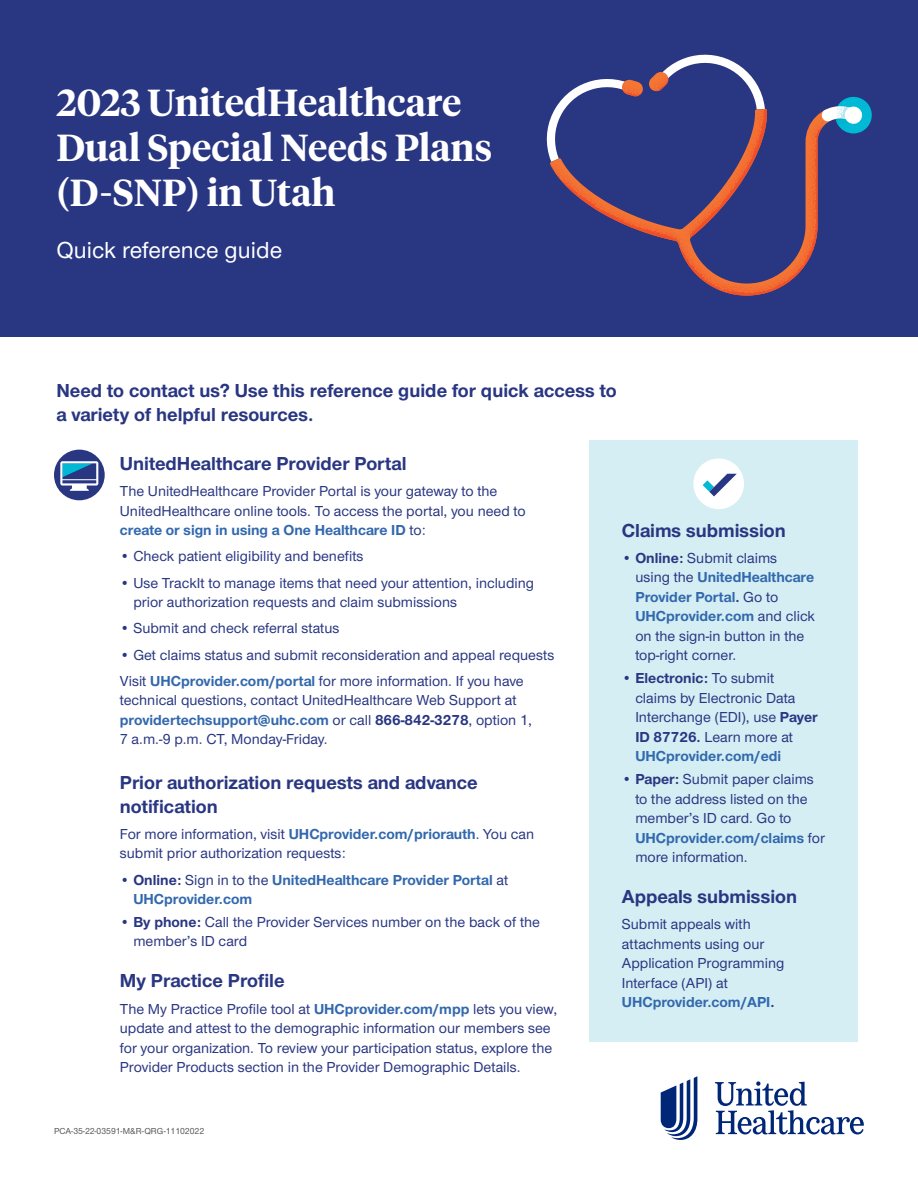
<style>
.page{position:relative;width:918px;height:1188px;background:#fff}
.page>*{position:absolute;margin:0;border:0;box-sizing:border-box;transform-origin:0 0}
.t1{font:600 37.5px/45px "UHC Serif Headline";color:#fff}
.t2{font:500 24px "UHC Sans";color:#fff}
.t3{font:700 19.5px/24px "UHC Sans";color:#293682}
.t4{font:500 15px/19.5px "UHC Sans";color:#293682}
.t5{font:700 15px/19.5px "UHC Sans";color:#3268ad}
.t6{font:500 9px "UHC Sans";color:#58595b}
.s1{font-weight:700;color:#3268ad}
.s2{font-weight:700}
.s3{color:#293682}
.s4{font-weight:500;color:#293682}
</style>
<div class="page">
<svg style="left:661px;top:1076px;width:36px;height:64px"></svg>
<svg style="left:715px;top:1081px;width:149px;height:53px"></svg>
<div style="left:0;top:0;width:918px;height:337px;background:#293682"></div>
<svg style="left:546px;top:54px;width:219px;height:104px"></svg>
<svg style="left:550px;top:106px;width:307px;height:28px"></svg>
<svg style="left:550px;top:109px;width:278px;height:187px"></svg>
<svg style="left:821px;top:96px;width:51px;height:37px"></svg>
<div style="left:54px;top:450px;width:51px;height:50px;background:#293682;border-radius:50%"></div>
<svg style="left:60px;top:461px;width:38px;height:30px"></svg>
<div style="left:589px;top:440px;width:269px;height:602px;background:#d5eef4"></div>
<div style="left:693px;top:458px;width:51px;height:51px;background:#fff;border-radius:50%"></div>
<svg style="left:703px;top:474px;width:34px;height:22px"></svg>
<h1 class="t1" style="left:56px;top:79px;width:437px">2023 UnitedHealthcare<br>Dual Special Needs Plans (D-SNP) in Utah</h1>
<h2 class="t2" style="left:56px;top:234px;width:227px">Quick reference guide</h2>
<h3 class="t3" style="left:56px;top:378px;width:562px">Need to contact us? Use this reference guide for quick access to a variety of helpful resources.</h3>
<h3 class="t3" style="left:120px;top:451px;width:288px">UnitedHealthcare Provider Portal</h3>
<p class="t4" style="left:120px;top:481px;width:407px">The UnitedHealthcare Provider Portal is your gateway to the<br>UnitedHealthcare online tools. To access the portal, you need to <span class="s1">create or sign in using a One Healthcare ID</span> to:</p>
<p class="t4" style="left:120px;top:546px;width:245px">• Check patient eligibility and benefits</p>
<p class="t4" style="left:133px;top:572px;width:402px;text-indent:-14px">• Use TrackIt to manage items that need your attention, including prior authorization requests and claim submissions</p>
<p class="t4" style="left:120px;top:618px;width:221px">• Submit and check referral status</p>
<p class="t4" style="left:120px;top:641px;width:436px;line-height:26.2px">• Get claims status and submit reconsideration and appeal requests<br>Visit <span class="s1">UHCprovider.com/portal</span> for more information. If you have</p>
<p class="t4" style="left:120px;top:690px;width:413px">technical questions, contact UnitedHealthcare Web Support at <span class="s1">providertechsupport@uhc.com</span> or call <span class="s2">866-842-3278</span>, option 1,<br>7 a.m.-9 p.m. CT, Monday-Friday.</p>
<h3 class="t3" style="left:120px;top:769px;width:359px">Prior authorization requests and advance notification</h3>
<p class="t4" style="left:120px;top:823px;width:416px">For more information, visit <span class="s1">UHCprovider.com/priorauth</span>. You can submit prior authorization requests:</p>
<p class="t5" style="left:133px;top:869px;width:376px;text-indent:-14px"><span class="s3">• Online:</span> <span class="s4">Sign in to the</span> UnitedHealthcare Provider Portal <span class="s4">at<br></span>UHCprovider.com</p>
<p class="t4" style="left:133px;top:912px;width:408px;text-indent:-14px"><span class="s2">• By phone:</span> Call the Provider Services number on the back of the member’s ID card</p>
<h3 class="t3" style="left:120px;top:968px;width:166px">My Practice Profile</h3>
<p class="t4" style="left:120px;top:998px;width:439px">The My Practice Profile tool at <span class="s1">UHCprovider.com/mpp</span> lets you view, update and attest to the demographic information our members see for your organization. To review your participation status, explore the Provider Products section in the Provider Demographic Details.</p>
<h3 class="t3" style="left:622px;top:517px;width:166px">Claims submission</h3>
<p class="t4" style="left:635px;top:547px;width:181px;text-indent:-14px"><span class="s2">• Online:</span> Submit claims using the <span class="s1">UnitedHealthcare<br>Provider Portal</span><span class="s2">.</span> Go to<br><span class="s1">UHCprovider.com</span> and click on the sign-in button in the top-right corner.</p>
<p class="t4" style="left:635px;top:668px;width:184px;text-indent:-14px"><span class="s2">• Electronic:</span> To submit claims by Electronic Data<br>Interchange (EDI), use <span class="s2">Payer<br>ID 87726.</span> Learn more at<br><span class="s1">UHCprovider.com/edi</span></p>
<p class="t4" style="left:635px;top:769px;width:191px;text-indent:-14px"><span class="s2">• Paper:</span> Submit paper claims to the address listed on the member’s ID card. Go to<br><span class="s1">UHCprovider.com/claims</span> for more information.</p>
<h3 class="t3" style="left:622px;top:884px;width:177px">Appeals submission</h3>
<p class="t4" style="left:622px;top:914px;width:164px">Submit appeals with attachments using our<br>Application Programming<br>Interface (API) at<br><span class="s1">UHCprovider.com/API</span><span class="s2">.</span></p>
<p class="t6" style="left:54px;top:1125px;width:152px">PCA-35-22-03591-M&amp;R-QRG-11102022</p>
</div>
